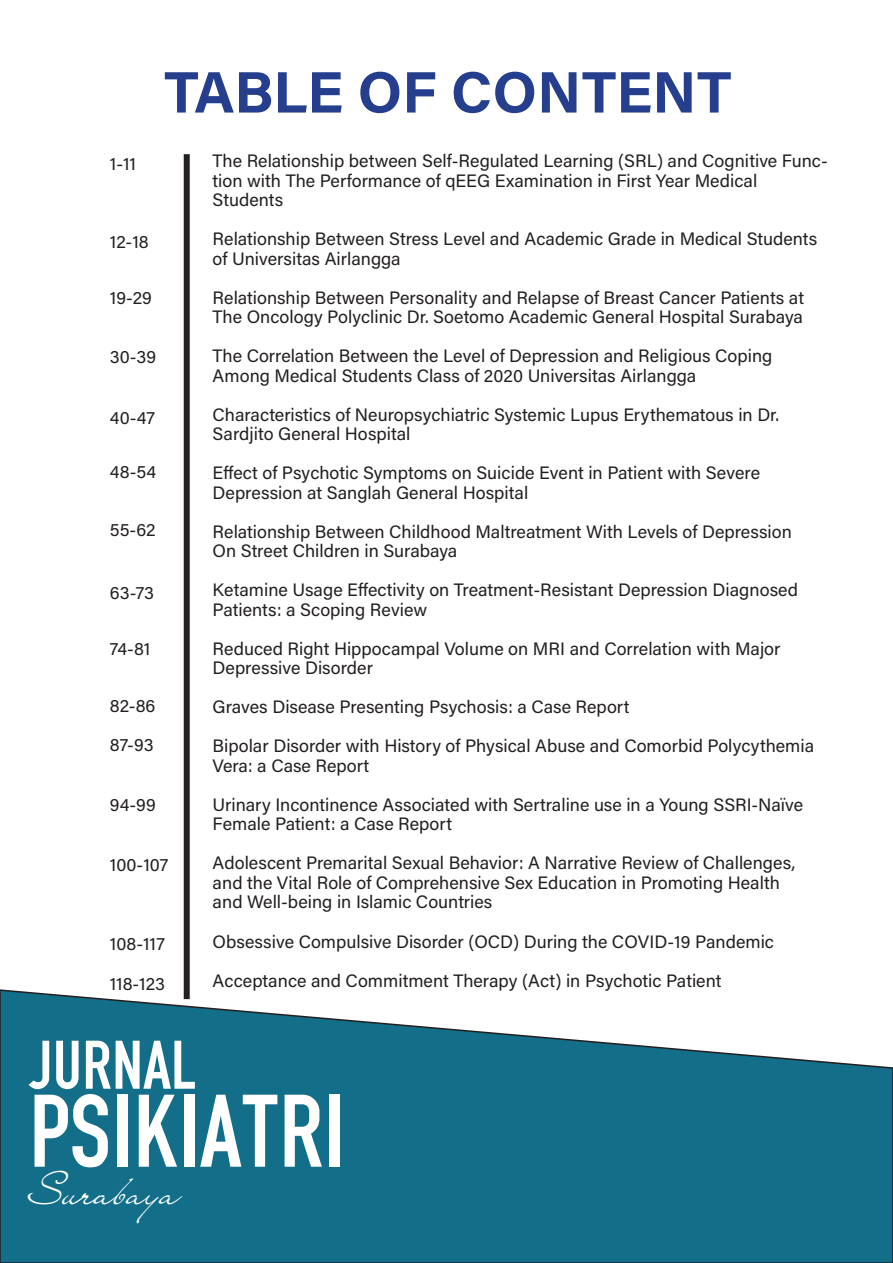
<style>
.page{position:relative;width:893px;height:1263px;background:#fff}
.page>*{position:absolute;margin:0;border:0;box-sizing:border-box;transform-origin:0 0}
.t1{font:108px "DIN 1451 Engschrift Regular";color:#fff}
.t2{font:72px "DIN 1451 Engschrift Regular";color:#fff}
.t3{font:58.5px "Acumin Variable Concept";letter-spacing:.03em;color:#253f8e}
.t4{font:45px "Lainie Day SH";color:#fff}
.t5{font:18px/19.5px "Acumin Variable Concept";letter-spacing:.02em;color:#231f20}
</style>
<div class="page">
<svg style="left:0;top:988px;width:893px;height:275px;background:#348299"></svg>
<div style="left:184px;top:154px;width:6px;height:845px;background:#231f20"></div>
<p class="t3" style="left:164px;top:52px;width:566px">TABLE OF CONTENT</p>
<p class="t5" style="left:110px;top:153px;width:27px">1-11</p>
<p class="t5" style="left:110px;top:232px;width:40px">12-18</p>
<p class="t5" style="left:110px;top:287px;width:43px">19-29</p>
<p class="t5" style="left:110px;top:346px;width:47px">30-39</p>
<p class="t5" style="left:110px;top:407px;width:46px">40-47</p>
<p class="t5" style="left:110px;top:461px;width:48px">48-54</p>
<p class="t5" style="left:110px;top:520px;width:47px">55-62</p>
<p class="t5" style="left:110px;top:582px;width:46px">63-73</p>
<p class="t5" style="left:110px;top:638px;width:42px">74-81</p>
<p class="t5" style="left:110px;top:695px;width:47px">82-86</p>
<p class="t5" style="left:110px;top:734px;width:45px">87-93</p>
<p class="t5" style="left:110px;top:794px;width:47px">94-99</p>
<p class="t5" style="left:110px;top:854px;width:60px">100-107</p>
<p class="t5" style="left:110px;top:933px;width:56px">108-117</p>
<p class="t5" style="left:110px;top:973px;width:57px">118-123</p>
<p class="t5" style="left:213px;top:151px;width:617px">The Relationship between Self-Regulated Learning (SRL) and Cognitive Func&shy;tion with The Performance of qEEG Examination in First Year Medical</p>
<p class="t5" style="left:213px;top:190px;width:72px">Students</p>
<p class="t5" style="left:213px;top:229px;width:606px">Relationship Between Stress Level and Academic Grade in Medical Students</p>
<p class="t5" style="left:213px;top:248px;width:189px">of Universitas Airlangga</p>
<p class="t5" style="left:213px;top:287px;width:592px">Relationship Between Personality and Relapse of Breast Cancer Patients at</p>
<p class="t5" style="left:213px;top:307px;width:592px">The Oncology Polyclinic Dr. Soetomo Academic General Hospital Surabaya</p>
<p class="t5" style="left:213px;top:346px;width:561px">The Correlation Between the Level of Depression and Religious Coping</p>
<p class="t5" style="left:213px;top:365px;width:485px">Among Medical Students Class of 2020 Universitas Airlangga</p>
<p class="t5" style="left:213px;top:404px;width:567px">Characteristics of Neuropsychiatric Systemic Lupus Erythematous in Dr.</p>
<p class="t5" style="left:213px;top:424px;width:199px">Sardjito General Hospital</p>
<p class="t5" style="left:213px;top:463px;width:549px">Effect of Psychotic Symptoms on Suicide Event in Patient with Severe</p>
<p class="t5" style="left:213px;top:482px;width:317px">Depression at Sanglah General Hospital</p>
<p class="t5" style="left:213px;top:521px;width:580px">Relationship Between Childhood Maltreatment With Levels of Depression</p>
<p class="t5" style="left:213px;top:541px;width:246px">On Street Children in Surabaya</p>
<p class="t5" style="left:213px;top:580px;width:587px">Ketamine Usage Effectivity on Treatment-Resistant Depression Diagnosed</p>
<p class="t5" style="left:213px;top:599px;width:216px">Patients: a Scoping Review</p>
<p class="t5" style="left:213px;top:638px;width:569px">Reduced Right Hippocampal Volume on MRI and Correlation with Major</p>
<p class="t5" style="left:213px;top:658px;width:161px">Depressive Disorder</p>
<p class="t5" style="left:213px;top:697px;width:418px">Graves Disease Presenting Psychosis: a Case Report</p>
<p class="t5" style="left:213px;top:736px;width:603px">Bipolar Disorder with History of Physical Abuse and Comorbid Polycythemia</p>
<p class="t5" style="left:213px;top:755px;width:158px">Vera: a Case Report</p>
<p class="t5" style="left:213px;top:794px;width:592px">Urinary Incontinence Associated with Sertraline use in a Young SSRI-Naïve</p>
<p class="t5" style="left:213px;top:814px;width:240px">Female Patient: a Case Report</p>
<p class="t5" style="left:213px;top:853px;width:583px">Adolescent Premarital Sexual Behavior: A Narrative Review of Challenges,</p>
<p class="t5" style="left:213px;top:872px;width:569px">and the Vital Role of Comprehensive Sex Education in Promoting Health</p>
<p class="t5" style="left:213px;top:892px;width:281px">and Well-being in Islamic Countries</p>
<p class="t5" style="left:213px;top:931px;width:562px">Obsessive Compulsive Disorder (OCD) During the COVID-19 Pandemic</p>
<p class="t5" style="left:213px;top:970px;width:510px">Acceptance and Commitment Therapy (Act) in Psychotic Patient</p>
<h2 class="t2" style="left:29px;top:1023px;width:169px">JURNAL</h2>
<h1 class="t1" style="left:29px;top:1068px;width:318px">PSIKIATRI</h1>
<h3 class="t4" style="left:29px;top:1161px;width:153px">Surabaya</h3>
</div>
